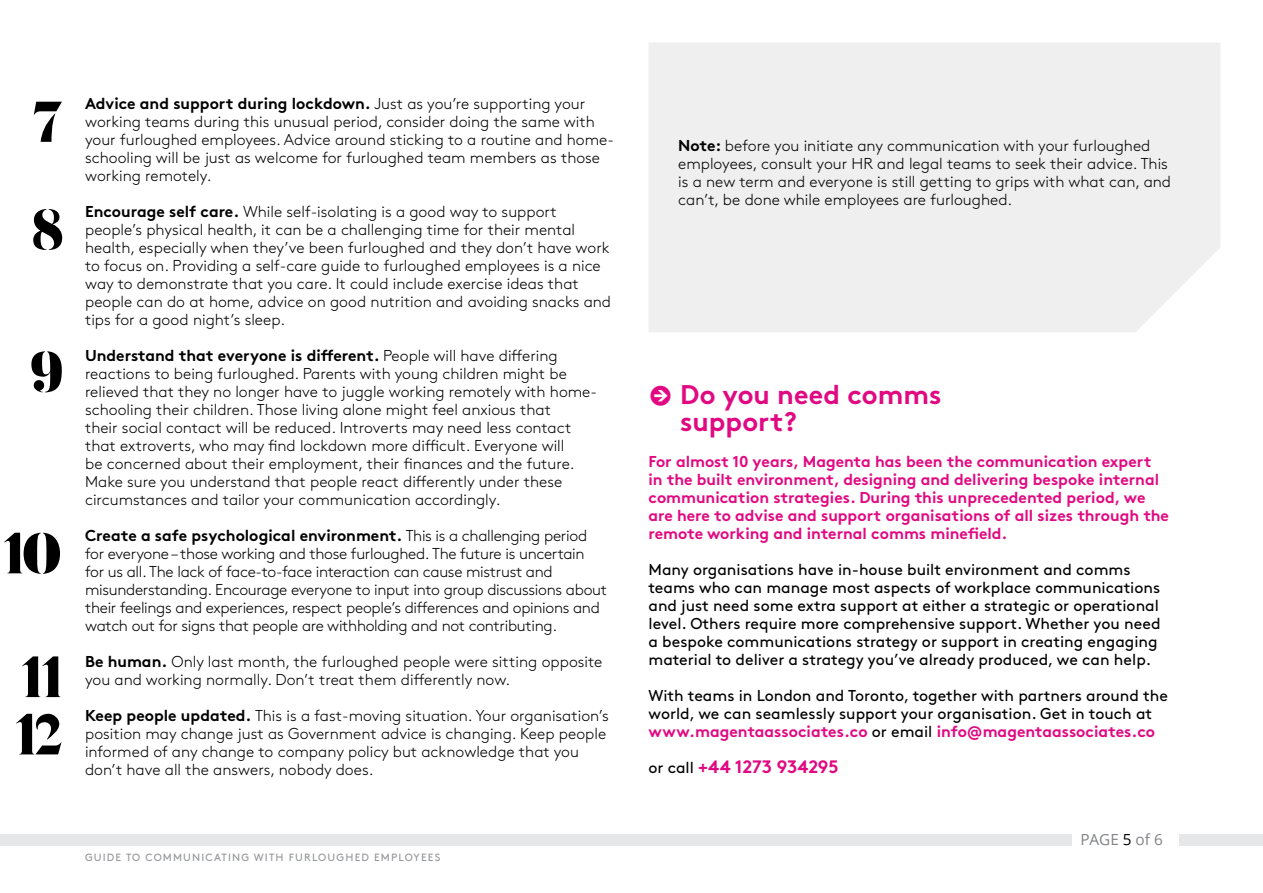
<style>
.page{position:relative;width:1263px;height:893px;background:#fff}
.page>*{position:absolute;margin:0;border:0;box-sizing:border-box;transform-origin:0 0}
.t1{font:900 57px/107.7px "Butler Stencil";color:#000}
.t2{font:700 27px/27px "Brown Std";color:#e10981}
.t3{font:700 18px "Brown Std";letter-spacing:-.01em;color:#e10981}
.t4{font:300 15.75px/18px "Brown Std";color:#000}
.t5{font:15.75px/18px "Brown Std";color:#000}
.t6{font:300 15.75px/18px "Brown Std";letter-spacing:-.02em;color:#000}
.t7{font:700 15.75px/18px "Brown Std";color:#e10981}
.t8{font:15.3px "Open Sans";color:#808285}
.t9{font:10.5px "Brown Std";letter-spacing:.11em;color:#939598}
.s1{font-weight:700}
.s2{font-family:"Mercury Text G2"}
.s3{font-weight:700;color:#e10981}
.s4{font-weight:400;font-size:15.75px;color:#000}
.s5{color:#000}
</style>
<div class="page">
<div style="left:0;top:834px;width:1263px;height:12px;background:#e6e7e8"></div>
<div style="left:1073px;top:828px;width:106px;height:25px;background:#fff"></div>
<div style="left:649px;top:43px;width:571px;height:289px;background:#f0efef"></div>
<h1 class="t1" style="left:31px;top:70px;width:34px">7<br>8</h1>
<h1 class="t1" style="left:29px;top:320px;width:36px">9</h1>
<h1 class="t1" style="left:1px;top:494px;width:64px;line-height:123.8px;text-align:center">10<br>11</h1>
<h1 class="t1" style="left:14px;top:683px;width:52px">12</h1>
<p class="t4" style="left:85px;top:95px;width:530px"><span class="s1">Advice and support during lockdown.</span> Just as you’re supporting your working teams during this unusual period, consider doing the same with your furloughed employees. Advice around sticking to a routine and home&shy;schooling will be just as welcome for furloughed team members as those working remotely.</p>
<p class="t4" style="left:85px;top:203px;width:528px"><span class="s1">Encourage self care.</span> While self-isolating is a good way to support people’s physical health, it can be a challenging time for their mental health, especially when they’ve been furloughed and they don’t have work to focus on. Providing a self-care guide to furloughed employees is a nice way to demonstrate that you care. It could include exercise ideas that people can do at home, advice on good nutrition and avoiding snacks and tips for a good night’s sleep.</p>
<p class="t4" style="left:85px;top:347px;width:514px"><span class="s1">Understand that everyone is different.</span> People will have differing reactions to being furloughed. Parents with young children might be relieved that they no longer have to juggle working remotely with home&shy;schooling their children. Those living alone might feel anxious that<br>their social contact will be reduced. Introverts may need less contact that extroverts, who may find lockdown more difficult. Everyone will<br>be concerned about their employment, their finances and the future.<br>Make sure you understand that people react differently under these circumstances and tailor your communication accordingly.</p>
<p class="t6" style="left:85px;top:527px;width:523px"><span class="s1">Create a safe psychological environment.</span> This is a challenging period for everyone – those working and those furloughed. The future is uncertain for us all. The lack of face-to-face interaction can cause mistrust and misunderstanding. Encourage everyone to input into group discussions about their feelings and experiences, respect people’s differences and opinions and watch out for signs that people are withholding and not contributing.</p>
<p class="t4" style="left:85px;top:653px;width:519px"><span class="s1">Be human.</span> Only last month, the furloughed people were sitting opposite you and working normally. Don’t treat them differently now.</p>
<p class="t4" style="left:85px;top:707px;width:525px"><span class="s1">Keep people updated.</span> This is a fast-moving situation. Your organisation’s position may change just as Government advice is changing. Keep people informed of any change to company policy but acknowledge that you don’t have all the answers, nobody does.</p>
<p class="t9" style="left:85px;top:852px;width:357px">GUIDE TO COMMUNICATING WITH FURLOUGHED EMPLOYEES</p>
<p class="t4" style="left:678px;top:137px;width:494px"><span class="s1">Note:</span> before you initiate any communication with your furloughed employees, consult your HR and legal teams to seek their advice. This is a new term and everyone is still getting to grips with what can, and can’t, be done while employees are furloughed.</p>
<h2 class="t2" style="left:680px;top:381px;width:263px;text-indent:-32px"><span class="s2">•</span> Do you need comms support?</h2>
<p class="t7" style="left:648px;top:453px;width:522px">For almost 10 years, Magenta has been the communication expert in the built environment, designing and delivering bespoke internal communication strategies. During this unprecedented period, we are here to advise and support organisations of all sizes through the remote working and internal comms minefield.</p>
<p class="t5" style="left:648px;top:561px;width:513px">Many organisations have in-house built environment and comms teams who can manage most aspects of workplace communications and just need some extra support at either a strategic or operational level. Others require more comprehensive support. Whether you need a bespoke communications strategy or support in creating engaging material to deliver a strategy you’ve already produced, we can help.</p>
<p class="t5" style="left:648px;top:687px;width:521px">With teams in London and Toronto, together with partners around the world, we can seamlessly support your organisation. Get in touch at <span class="s3">www.magentaassociates.co</span> or email <span class="s3">info@magentaassociates.co</span></p>
<p class="t3" style="left:648px;top:756px;width:192px"><span class="s4">or call</span> +44 1273 934295</p>
<p class="t8" style="left:1080px;top:829px;width:84px">PAGE <span class="s5">5</span> of 6</p>
</div>
